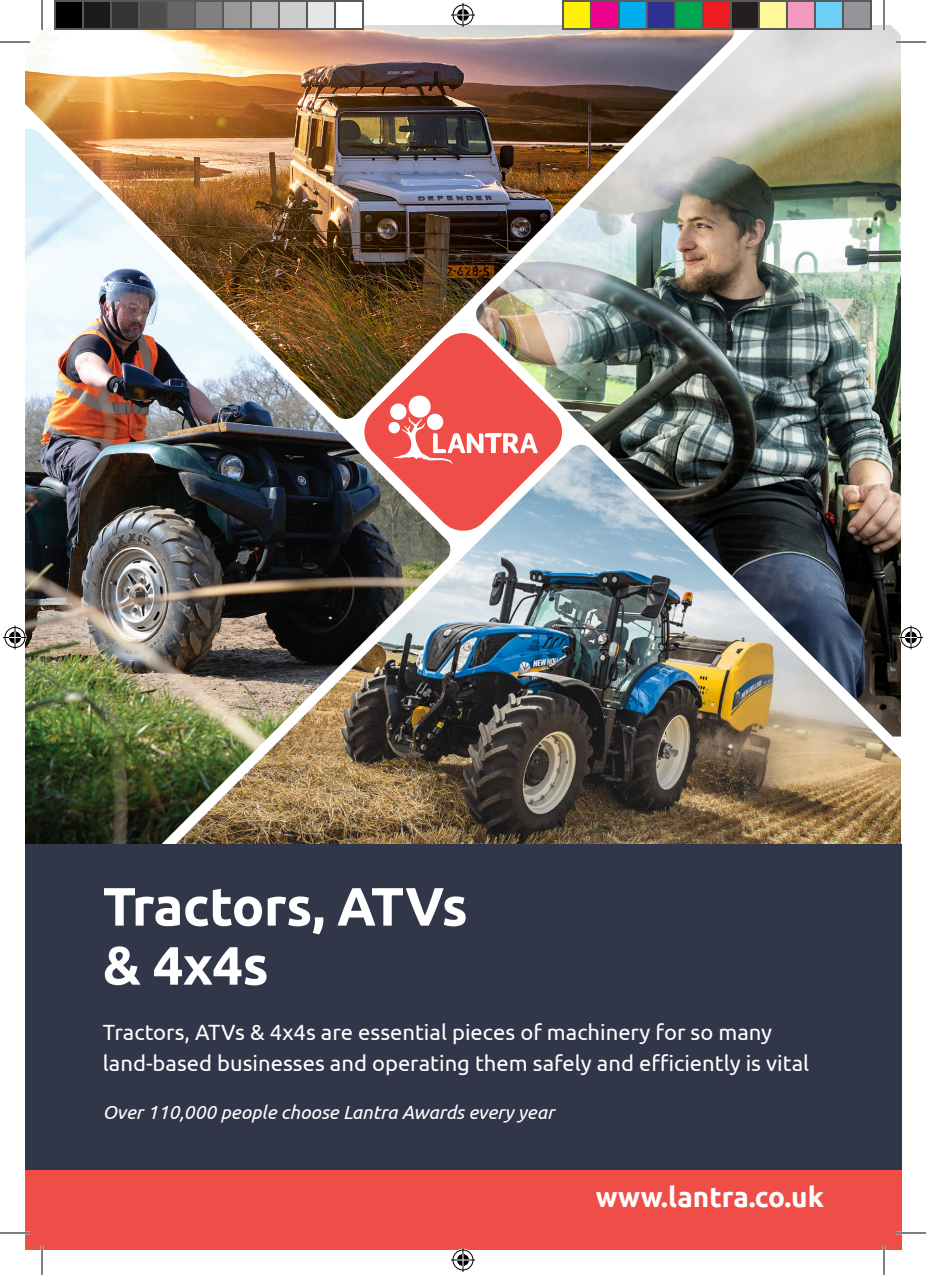
<style>
.page{position:relative;width:926px;height:1275px;background:#fff}
.page>*{position:absolute;margin:0;border:0;box-sizing:border-box;transform-origin:0 0}
.t1{font:700 54px/59px "Ubuntu";letter-spacing:-.01em;color:#fff}
.t2{font:700 28px "Ubuntu";color:#fff}
.t3{font:22px/31px "Ubuntu";color:#fff}
.t4{font:italic 19px "Ubuntu";color:#fff}
</style>
<div class="page">
<img style="left:25px;top:25px;width:450px;height:294px">
<img style="left:25px;top:129px;width:427px;height:314px">
<img style="left:475px;top:25px;width:426px;height:418px">
<img style="left:25px;top:443px;width:876px;height:401px">
<img style="left:107px;top:445px;width:794px;height:399px">
<div style="left:25px;top:844px;width:876px;height:329px;background:#313649"></div>
<div style="left:25px;top:1170px;width:876px;height:80px;background:#ef4d48"></div>
<img style="left:362px;top:330px;width:203px;height:203px">
<hr style="left:0;top:41px;width:30px;height:2px;background:#fff">
<hr style="left:896px;top:41px;width:30px;height:2px;background:#fff">
<hr style="left:0;top:1231px;width:30px;height:3px;background:#fff">
<hr style="left:896px;top:1231px;width:30px;height:3px;background:#fff">
<hr style="left:41px;top:0;width:2px;height:30px;background:#fff">
<hr style="left:41px;top:1245px;width:2px;height:30px;background:#fff">
<hr style="left:883px;top:0;width:2px;height:30px;background:#fff">
<hr style="left:883px;top:1245px;width:2px;height:30px;background:#fff">
<hr style="left:0;top:42px;width:30px;height:1px;background:#000">
<hr style="left:896px;top:42px;width:30px;height:1px;background:#000">
<hr style="left:0;top:1232px;width:30px;height:1px;background:#000">
<hr style="left:896px;top:1232px;width:30px;height:1px;background:#000">
<hr style="left:42px;top:0;width:1px;height:30px;background:#000">
<hr style="left:42px;top:1245px;width:1px;height:30px;background:#000">
<hr style="left:884px;top:0;width:1px;height:30px;background:#000">
<hr style="left:884px;top:1245px;width:1px;height:30px;background:#000">
<svg style="left:451px;top:3px;width:24px;height:24px"></svg>
<svg style="left:451px;top:1248px;width:24px;height:24px"></svg>
<svg style="left:3px;top:625px;width:24px;height:24px"></svg>
<svg style="left:899px;top:625px;width:24px;height:24px"></svg>
<div style="left:55px;top:1px;width:28px;height:28px;background:#000"></div>
<div style="left:54px;top:0;width:30px;height:30px;border:2px solid #595959"></div>
<div style="left:83px;top:1px;width:28px;height:28px;background:#1a1a1a"></div>
<div style="left:82px;top:0;width:30px;height:30px;border:2px solid #595959"></div>
<div style="left:111px;top:1px;width:28px;height:28px;background:#333"></div>
<div style="left:110px;top:0;width:30px;height:30px;border:2px solid #595959"></div>
<div style="left:139px;top:1px;width:28px;height:28px;background:#4d4d4d"></div>
<div style="left:138px;top:0;width:30px;height:30px;border:2px solid #595959"></div>
<div style="left:167px;top:1px;width:28px;height:28px;background:#666"></div>
<div style="left:166px;top:0;width:30px;height:30px;border:2px solid #595959"></div>
<div style="left:195px;top:1px;width:28px;height:28px;background:#808080"></div>
<div style="left:194px;top:0;width:30px;height:30px;border:2px solid #595959"></div>
<div style="left:223px;top:1px;width:28px;height:28px;background:#999"></div>
<div style="left:222px;top:0;width:30px;height:30px;border:2px solid #595959"></div>
<div style="left:251px;top:1px;width:28px;height:28px;background:#b3b3b3"></div>
<div style="left:250px;top:0;width:30px;height:30px;border:2px solid #595959"></div>
<div style="left:279px;top:1px;width:28px;height:28px;background:#ccc"></div>
<div style="left:278px;top:0;width:30px;height:30px;border:2px solid #595959"></div>
<div style="left:307px;top:1px;width:28px;height:28px;background:#e6e6e6"></div>
<div style="left:306px;top:0;width:30px;height:30px;border:2px solid #595959"></div>
<div style="left:335px;top:1px;width:28px;height:28px;background:#fff"></div>
<div style="left:334px;top:0;width:30px;height:30px;border:2px solid #595959"></div>
<div style="left:563px;top:1px;width:28px;height:28px;background:#fff101"></div>
<div style="left:562px;top:0;width:30px;height:30px;border:2px solid #595959"></div>
<div style="left:591px;top:1px;width:28px;height:28px;background:#ed028c"></div>
<div style="left:590px;top:0;width:30px;height:30px;border:2px solid #595959"></div>
<div style="left:619px;top:1px;width:28px;height:28px;background:#00aeef"></div>
<div style="left:618px;top:0;width:30px;height:30px;border:2px solid #595959"></div>
<div style="left:647px;top:1px;width:28px;height:28px;background:#2e3092"></div>
<div style="left:646px;top:0;width:30px;height:30px;border:2px solid #595959"></div>
<div style="left:675px;top:1px;width:28px;height:28px;background:#00a54f"></div>
<div style="left:674px;top:0;width:30px;height:30px;border:2px solid #595959"></div>
<div style="left:703px;top:1px;width:28px;height:28px;background:#ee1d23"></div>
<div style="left:702px;top:0;width:30px;height:30px;border:2px solid #595959"></div>
<div style="left:731px;top:1px;width:28px;height:28px;background:#231f20"></div>
<div style="left:730px;top:0;width:30px;height:30px;border:2px solid #595959"></div>
<div style="left:759px;top:1px;width:28px;height:28px;background:#fff79a"></div>
<div style="left:758px;top:0;width:30px;height:30px;border:2px solid #595959"></div>
<div style="left:787px;top:1px;width:28px;height:28px;background:#f499c2"></div>
<div style="left:786px;top:0;width:30px;height:30px;border:2px solid #595959"></div>
<div style="left:815px;top:1px;width:28px;height:28px;background:#6bcff6"></div>
<div style="left:814px;top:0;width:30px;height:30px;border:2px solid #595959"></div>
<div style="left:843px;top:1px;width:28px;height:28px;background:#939598"></div>
<div style="left:842px;top:0;width:30px;height:30px;border:2px solid #595959"></div>
<p class="t1" style="left:103px;top:876px;width:366px">Tractors, ATVs &amp; 4x4s</p>
<p class="t3" style="left:103px;top:1016px;width:708px">Tractors, ATVs &amp; 4x4s are essential pieces of machinery for so many land-based businesses and operating them safely and efficiently is vital</p>
<p class="t4" style="left:103px;top:1101px;width:453px">Over 110,000 people choose Lantra Awards every year</p>
<p class="t2" style="left:596px;top:1179px;width:230px">www.lantra.co.uk</p>
</div>
